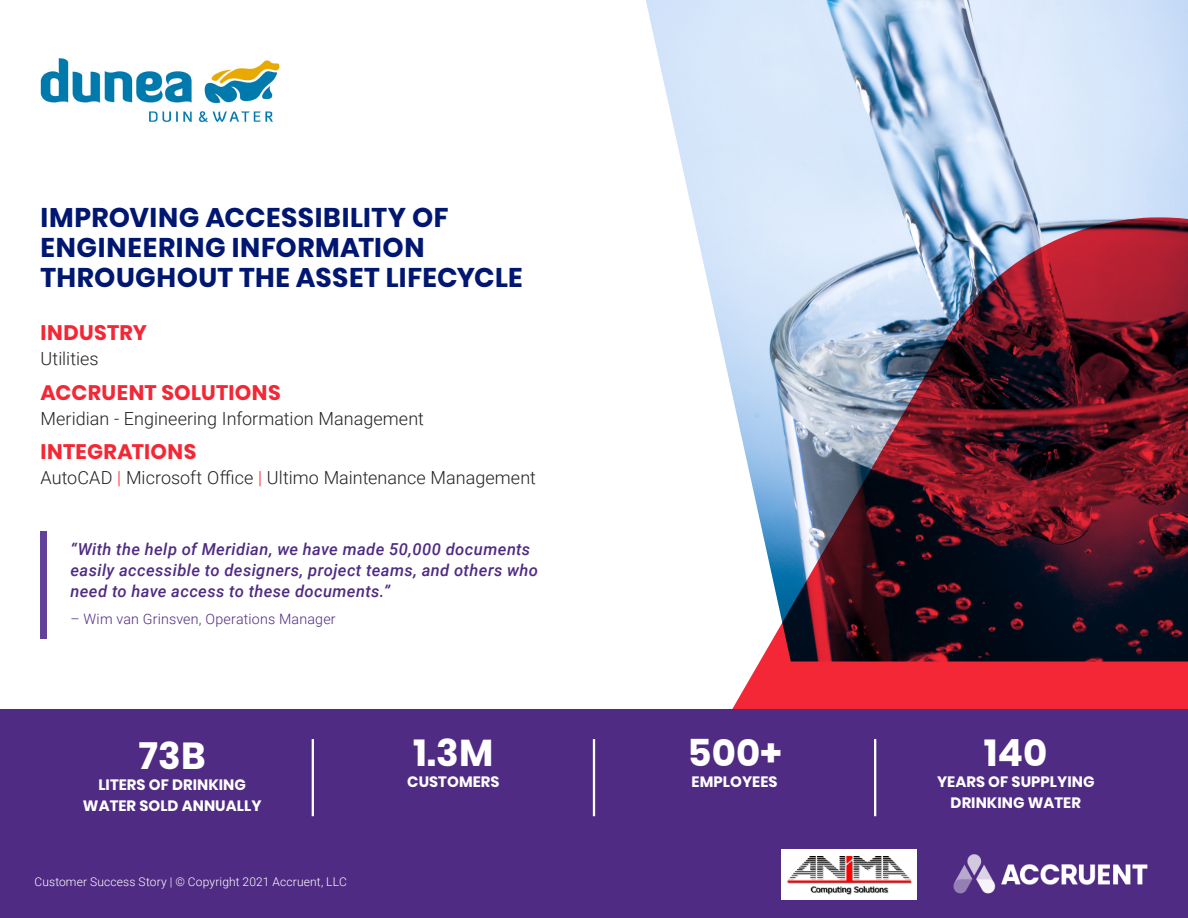
<style>
.page{position:relative;width:1188px;height:918px;background:#fff}
.page>*{position:absolute;margin:0;border:0;box-sizing:border-box;transform-origin:0 0}
.Stats_Copy{font:700 37.5px "Poppins";color:#fff}
.Stats{font:700 37.5px "Poppins";letter-spacing:.005em;color:#fff}
.t1{font:700 27px/30px "Poppins";letter-spacing:.02em;color:#001771}
.Heading1_Red{font:700 21px "Poppins";letter-spacing:.015em;color:#f32735}
.Bodycopy_12PT{font:300 18px "Roboto";color:#222223}
.t2{font:italic 500 16.5px/21px "Roboto";letter-spacing:.025em;color:#4f2b83}
.Stats_Copy-2{font:700 15px/21px "Poppins";letter-spacing:.005em;color:#fff;text-align:center}
.Quote_Attribution{font:300 14.25px "Roboto";letter-spacing:.015em;color:#4f2b83}
.Footer_Copyrite{font:300 12px "Roboto";letter-spacing:.015em;color:#fff}
.s1{color:#f32735}
</style>
<div class="page">
<img style="left:646px;top:0;width:542px;height:393px">
<svg style="left:732px;top:217px;width:456px;height:493px;background:#7d5060"></svg>
<div style="left:0;top:710px;width:1188px;height:208px;background:#4f2b83"></div>
<hr style="left:312px;top:739px;width:2px;height:77px;background:#fff">
<hr style="left:593px;top:739px;width:2px;height:77px;background:#fff">
<hr style="left:874px;top:739px;width:2px;height:77px;background:#fff">
<img style="left:953px;top:854px;width:195px;height:40px">
<div style="left:40px;top:531px;width:7px;height:108px;background:#62419a"></div>
<img style="left:40px;top:58px;width:240px;height:65px">
<img style="left:782px;top:850px;width:134px;height:50px">
<p class="t1" style="left:40px;top:202px;width:484px">IMPROVING ACCESSIBILITY OF<br>ENGINEERING INFORMATION<br>THROUGHOUT THE ASSET LIFECYCLE</p>
<p class="Heading1_Red" style="left:40px;top:321px;width:108px">INDUSTRY</p>
<p class="Bodycopy_12PT" style="left:40px;top:346px;width:60px">Utilities</p>
<p class="Heading1_Red" style="left:40px;top:380px;width:242px">ACCRUENT SOLUTIONS</p>
<p class="Bodycopy_12PT" style="left:40px;top:406px;width:385px">Meridian - Engineering Information Management</p>
<p class="Heading1_Red" style="left:40px;top:440px;width:158px">INTEGRATIONS</p>
<p class="Bodycopy_12PT" style="left:40px;top:465px;width:497px">AutoCAD <span class="s1">|</span> Microsoft Office <span class="s1">|</span> Ultimo Maintenance Management</p>
<p class="t2" style="left:70px;top:538px;width:469px">“With the help of Meridian, we have made 50,000 documents easily accessible to designers, project teams, and others who need to have access to these documents.”</p>
<p class="Quote_Attribution" style="left:70px;top:609px;width:267px">– Wim van Grinsven, Operations Manager</p>
<p class="Stats" style="left:139px;top:734px;width:68px">73B</p>
<p class="Stats_Copy-2" style="left:83px;top:774px;width:180px">LITERS OF DRINKING<br>WATER SOLD ANNUALLY</p>
<p class="Footer_Copyrite" style="left:34px;top:873px;width:314px">Customer Success Story | © Copyright 2021 Accruent, LLC</p>
<p class="Stats_Copy" style="left:414px;top:731px;width:81px">1.3M</p>
<p class="Stats_Copy-2" style="left:407px;top:771px;width:94px">CUSTOMERS</p>
<p class="Stats_Copy" style="left:688px;top:731px;width:96px">500+</p>
<p class="Stats_Copy-2" style="left:692px;top:771px;width:87px">EMPLOYEES</p>
<p class="Stats" style="left:984px;top:731px;width:65px">140</p>
<p class="Stats_Copy-2" style="left:937px;top:771px;width:159px">YEARS OF SUPPLYING<br>DRINKING WATER</p>
</div>
